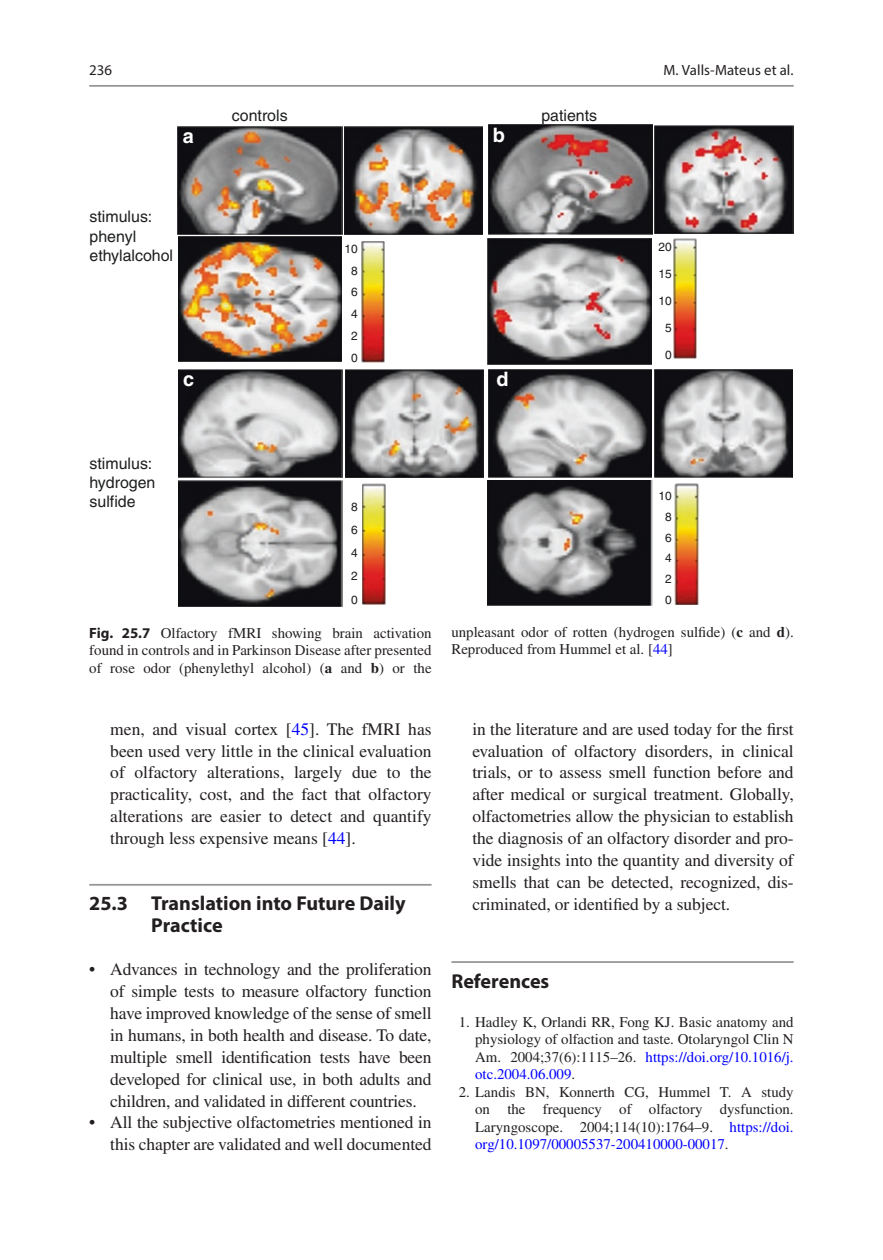
<style>
.page{position:relative;width:883px;height:1260px;background:#fff}
.page>*{position:absolute;margin:0;border:0;box-sizing:border-box;transform-origin:0 0}
.t1{font:700 20.12px/21.9px "Myriad Pro";color:#231f20}
.t2{font:19.95px "Helvetica Bold 2";color:#fff}
.t3{font:17.5px/21.9px "Times LT Std";letter-spacing:-.005em;color:#231f20;text-align:justify}
.t4{font:15.92px/19.1px "Helvetica 2";color:#1d1e1f}
.t5{font:14.88px/17.5px "Times LT Std";color:#231f20;text-align:justify}
.t6{font:14.88px "Myriad Pro Regular 2";letter-spacing:.005em;color:#231f20}
.t7{font:14.88px "Myriad Pro";color:#231f20}
.t8{font:11.9px/21.7px "Helvetica 2";color:#1d1e1f;text-align:center}
.s1{font-family:"Myriad Pro";font-weight:700}
.s2{font-weight:700}
.s3{color:#00f}
</style>
<div class="page">
<hr style="left:89px;top:884px;width:343px;height:2px;background:#939598">
<hr style="left:451px;top:961px;width:343px;height:2px;background:#939598">
<img style="left:178px;top:126px;width:164px;height:108px">
<img style="left:178px;top:237px;width:164px;height:125px">
<img style="left:345px;top:126px;width:137px;height:108px">
<img style="left:361px;top:241px;width:24px;height:121px">
<img style="left:489px;top:125px;width:163px;height:109px">
<img style="left:655px;top:125px;width:138px;height:109px">
<img style="left:488px;top:239px;width:164px;height:126px">
<img style="left:673px;top:238px;width:24px;height:121px">
<img style="left:178px;top:369px;width:165px;height:109px">
<img style="left:345px;top:370px;width:138px;height:107px">
<img style="left:178px;top:480px;width:165px;height:126px">
<img style="left:362px;top:484px;width:24px;height:121px">
<img style="left:489px;top:369px;width:163px;height:109px">
<img style="left:654px;top:369px;width:139px;height:109px">
<img style="left:488px;top:480px;width:164px;height:125px">
<img style="left:674px;top:484px;width:26px;height:121px">
<hr style="left:89px;top:85px;width:705px;height:2px;background:#939598">
<p class="t7" style="left:89px;top:61px;width:24px">236</p>
<p class="t4" style="left:232px;top:106px;width:57px">controls</p>
<p class="t2" style="left:183px;top:124px;width:13px">a</p>
<p class="t2" style="left:493px;top:123px;width:14px">b</p>
<p class="t4" style="left:90px;top:207px;width:85px">stimulus: phenyl ethylalcohol</p>
<p class="t8" style="left:344px;top:238px;width:15px">10<br>8<br>6<br>4<br>2<br>0</p>
<p class="t2" style="left:183px;top:367px;width:13px">c</p>
<p class="t2" style="left:496px;top:367px;width:14px">d</p>
<p class="t4" style="left:541px;top:106px;width:57px">patients</p>
<p class="t6" style="left:663px;top:61px;width:132px">M. Valls-Mateus et al.</p>
<p class="t8" style="left:658px;top:236px;width:15px">20</p>
<p class="t8" style="left:658px;top:263px;width:15px">15</p>
<p class="t8" style="left:658px;top:290px;width:15px">10</p>
<p class="t8" style="left:665px;top:317px;width:8px">5</p>
<p class="t8" style="left:665px;top:344px;width:8px">0</p>
<p class="t4" style="left:90px;top:454px;width:67px">stimulus: hydrogen sulfide</p>
<p class="t8" style="left:351px;top:495px;width:8px;line-height:23.3px;text-align:justify">8<br>6<br>4<br>2<br>0</p>
<p class="t8" style="left:658px;top:486px;width:15px;line-height:20.7px">10<br>8<br>6<br>4<br>2<br>0</p>
<p class="t5" style="left:89px;top:624px;width:344px"><span class="s1">Fig. 25.7</span> Olfactory fMRI showing brain activation found in controls and in Parkinson Disease after presented of rose odor (phenylethyl alcohol) (<span class="s2">a</span> and <span class="s2">b</span>) or the</p>
<p class="t5" style="left:451px;top:623px;width:344px">unpleasant odor of rotten (hydrogen sulfide) (<span class="s2">c</span> and <span class="s2">d</span>).<br>Reproduced from Hummel et al. [<span class="s3">44</span>]</p>
<p class="t3" style="left:110px;top:718px;width:323px">men, and visual cortex [<span class="s3">45</span>]. The fMRI has been used very little in the clinical evaluation of olfactory alterations, largely due to the practicality, cost, and the fact that olfactory alterations are easier to detect and quantify through less expensive means [<span class="s3">44</span>].</p>
<p class="t1" style="left:151px;top:891px;width:256px;text-indent:-62px">25.3 Translation into Future Daily<br>Practice</p>
<p class="t3" style="left:110px;top:958px;width:323px;text-indent:-21px">• Advances in technology and the proliferation of simple tests to measure olfactory function have improved knowledge of the sense of smell in humans, in both health and disease. To date, multiple smell identification tests have been developed for clinical use, in both adults and children, and validated in different countries.</p>
<p class="t3" style="left:89px;top:1112px;width:344px;text-align:right">• All the subjective olfactometries mentioned in this chapter are validated and well documented</p>
<p class="t3" style="left:472px;top:718px;width:323px">in the literature and are used today for the first evaluation of olfactory disorders, in clinical trials, or to assess smell function before and after medical or surgical treatment. Globally, olfactometries allow the physician to establish the diagnosis of an olfactory disorder and pro&shy;vide insights into the quantity and diversity of smells that can be detected, recognized, dis&shy;criminated, or identified by a subject.</p>
<p class="t1" style="left:451px;top:969px;width:99px">References</p>
<p class="t5" style="left:475px;top:1013px;width:320px;text-indent:-16px">1. Hadley K, Orlandi RR, Fong KJ. Basic anatomy and physiology of olfaction and taste. Otolaryngol Clin N Am. 2004;37(6):1115–26. <span class="s3">https://doi.org/10.1016/j. otc.2004.06.009</span>.</p>
<p class="t5" style="left:475px;top:1083px;width:320px;text-indent:-16px">2. Landis BN, Konnerth CG, Hummel T. A study on the frequency of olfactory dysfunction.<br>Laryngoscope. 2004;114(10):1764–9. <span class="s3">https://doi. org/10.1097/00005537-200410000-00017</span>.</p>
</div>
